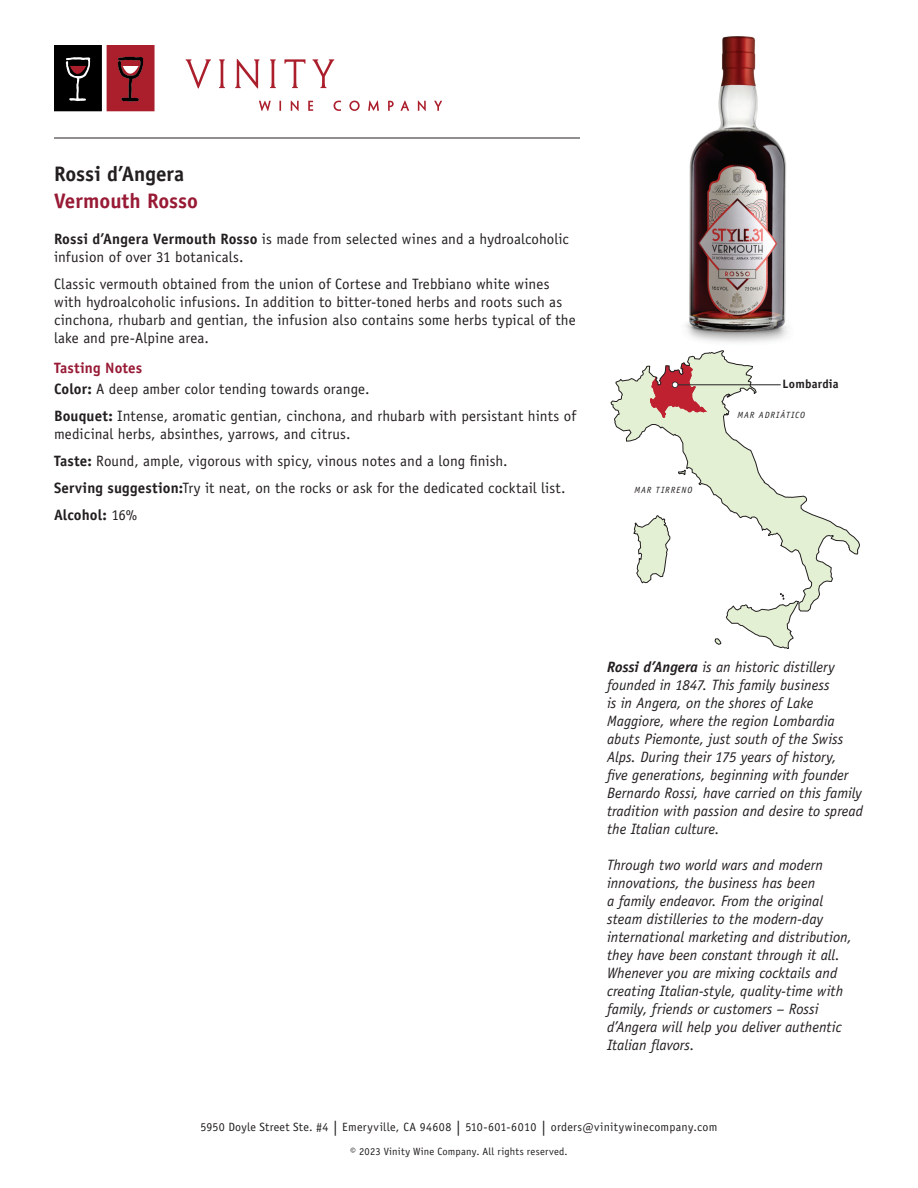
<style>
.page{position:relative;width:918px;height:1188px;background:#fff}
.page>*{position:absolute;margin:0;border:0;box-sizing:border-box;transform-origin:0 0}
.Producer{font:700 21px "Officina Sans Std";color:#231f20}
.Wine_Name{font:700 21px "Officina Sans Std";color:#981a35}
.Producer_profile{font:italic 15px/18px "Officina Sans Std";color:#231f20}
.Specs{font:15px/18px "Officina Sans Std";letter-spacing:.005em;color:#231f20}
.Subhead{font:700 15px "Officina Sans Std";letter-spacing:.01em;color:#981a35}
.Specs-2{font:700 15px "Officina Sans Std";letter-spacing:.005em;color:#231f20}
.t1{font:700 12.15px "Officina Sans Std";letter-spacing:.02em;color:#231f20}
.Wine_Header{font:12px "Officina Sans Std";letter-spacing:.025em;color:#231f20}
.Master_Page_Number{font:10.5px "Officina Sans Std";letter-spacing:.02em;color:#231f20}
.t2{font:italic 9px "Officina Sans Std";letter-spacing:.105em;color:#231f20}
.s1{font-weight:700}
.s2{font-weight:400}
.s3{font-size:15px}
</style>
<div class="page">
<img style="left:685px;top:36px;width:103px;height:315px">
<svg style="left:611px;top:351px;width:249px;height:298px"></svg>
<hr style="left:54px;top:138px;width:526px;height:1px;background:#231f20">
<svg style="left:54px;top:45px;width:101px;height:66px;background:#61262c"></svg>
<svg style="left:186px;top:59px;width:25px;height:29px"></svg>
<svg style="left:219px;top:59px;width:6px;height:29px"></svg>
<svg style="left:235px;top:59px;width:24px;height:29px"></svg>
<svg style="left:270px;top:59px;width:6px;height:29px"></svg>
<svg style="left:284px;top:59px;width:21px;height:29px"></svg>
<svg style="left:313px;top:59px;width:21px;height:29px"></svg>
<svg style="left:259px;top:101px;width:12px;height:10px"></svg>
<svg style="left:279px;top:101px;width:2px;height:10px"></svg>
<svg style="left:291px;top:101px;width:8px;height:10px"></svg>
<svg style="left:308px;top:101px;width:5px;height:10px"></svg>
<svg style="left:334px;top:101px;width:7px;height:10px"></svg>
<svg style="left:349px;top:101px;width:11px;height:10px"></svg>
<svg style="left:368px;top:101px;width:11px;height:10px"></svg>
<svg style="left:388px;top:101px;width:6px;height:10px"></svg>
<svg style="left:401px;top:101px;width:8px;height:10px"></svg>
<svg style="left:418px;top:101px;width:8px;height:10px"></svg>
<svg style="left:434px;top:101px;width:8px;height:10px"></svg>
<p class="Producer" style="left:54px;top:160px;width:132px">Rossi d’Angera</p>
<p class="Wine_Name" style="left:54px;top:187px;width:146px">Vermouth Rosso</p>
<p class="Specs" style="left:54px;top:230px;width:516px"><span class="s1">Rossi d’Angera Vermouth Rosso</span> is made from selected wines and a hydroalcoholic infusion of over 31 botanicals.</p>
<p class="Specs" style="left:54px;top:275px;width:523px">Classic vermouth obtained from the union of Cortese and Trebbiano white wines with hydroalcoholic infusions. In addition to bitter-toned herbs and roots such as cinchona, rhubarb and gentian, the infusion also contains some herbs typical of the lake and pre-Alpine area.</p>
<p class="Subhead" style="left:54px;top:358px;width:90px">Tasting Notes</p>
<p class="Specs" style="left:54px;top:380px;width:317px"><span class="s1">Color:</span> A deep amber color tending towards orange.</p>
<p class="Specs" style="left:54px;top:407px;width:524px"><span class="s1">Bouquet:</span> Intense, aromatic gentian, cinchona, and rhubarb with persistant hints of medicinal herbs, absinthes, yarrows, and citrus.</p>
<p class="Specs" style="left:54px;top:452px;width:455px"><span class="s1">Taste:</span> Round, ample, vigorous with spicy, vinous notes and a long finish.</p>
<p class="Specs" style="left:54px;top:479px;width:513px"><span class="s1">Serving suggestion:</span>Try it neat, on the rocks or ask for the dedicated cocktail list.</p>
<p class="Specs-2" style="left:54px;top:505px;width:85px">Alcohol: <span class="s2">16%</span></p>
<p class="t2" style="left:634px;top:484px;width:59px">MAR TIRRENO</p>
<p class="t1" style="left:783px;top:376px;width:57px">Lombardia</p>
<p class="t2" style="left:737px;top:410px;width:69px">MAR ADRIÁTICO</p>
<p class="Producer_profile" style="left:607px;top:658px;width:257px"><span class="s1">Rossi d’Angera</span> is an historic distillery founded in 1847. This family business<br>is in Angera, on the shores of Lake Maggiore, where the region Lombardia abuts Piemonte, just south of the Swiss Alps. During their 175 years of history,<br>five generations, beginning with founder Bernardo Rossi, have carried on this family tradition with passion and desire to spread the Italian culture.</p>
<p class="Producer_profile" style="left:607px;top:856px;width:246px">Through two world wars and modern innovations, the business has been<br>a family endeavor. From the original steam distilleries to the modern-day international marketing and distribution, they have been constant through it all.<br>Whenever you are mixing cocktails and creating Italian-style, quality-time with family, friends or customers – Rossi d’Angera will help you deliver authentic Italian flavors.</p>
<p class="Wine_Header" style="left:201px;top:1120px;width:518px">5950 Doyle Street Ste. #4 <span class="s3">|</span> Emeryville, CA 94608 <span class="s3">|</span> 510-601-6010 <span class="s3">|</span> orders@vinitywinecompany.com</p>
<p class="Master_Page_Number" style="left:350px;top:1145px;width:219px">© 2023 Vinity Wine Company. All rights reserved.</p>
</div>
